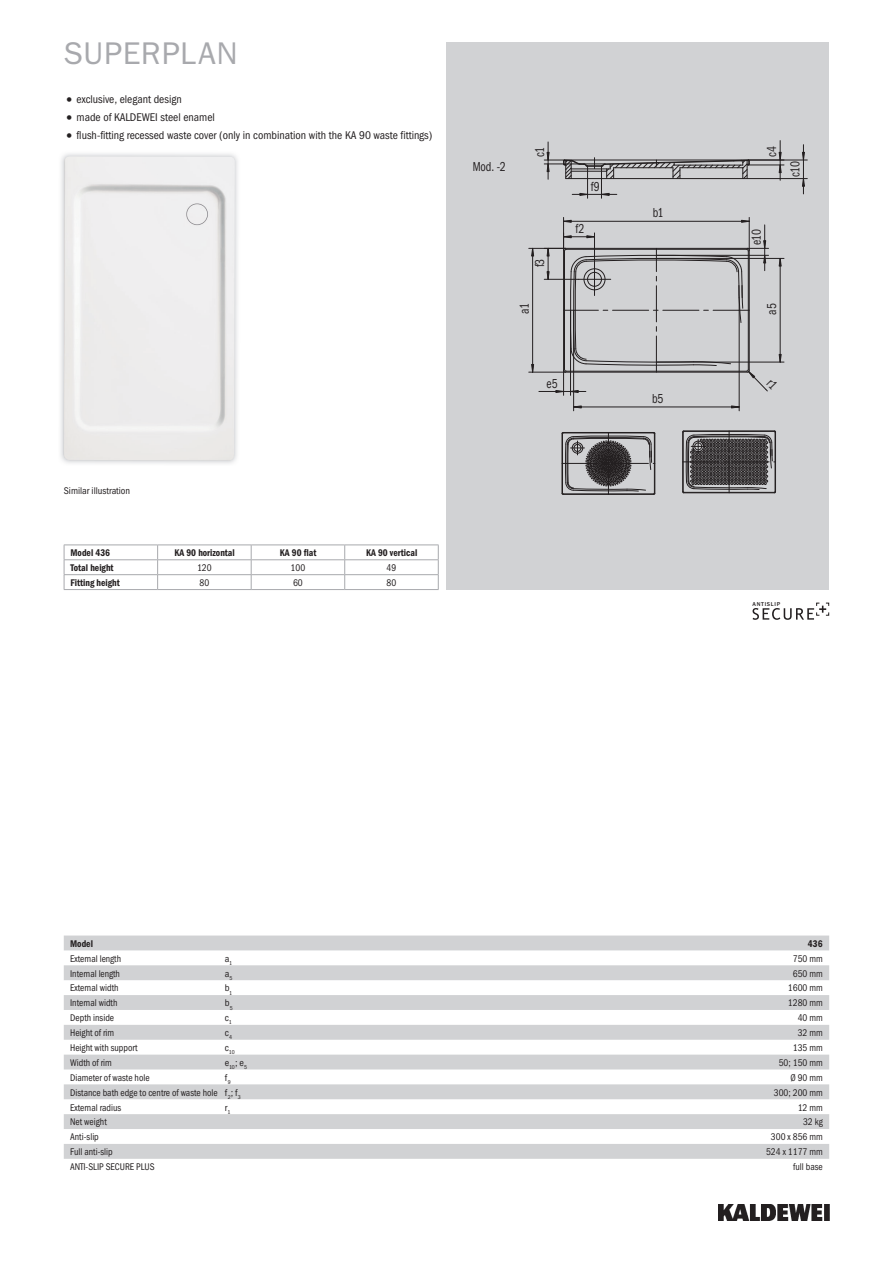
<style>
.page{position:relative;width:893px;height:1263px;background:#fff}
.page>*{position:absolute;margin:0;border:0;box-sizing:border-box;transform-origin:0 0}
.t1{font:31.5px "Franklin Gothic ITC";letter-spacing:.015em;color:#a8a9ad}
.t2{font:13.05px "Franklin Gothic Cond ITC";letter-spacing:-.02em;color:#231f20;scale:.87 1}
.t3{font:11.25px "Franklin Gothic Cond ITC";color:#231f20}
.t4{font:9.75px "Franklin Gothic Cond ITC";color:#231f20;scale:.95 1}
.t5{font:600 9.75px "Franklin Gothic Cond ITC";color:#231f20;scale:.95 1}
.t6{font:9.75px "Franklin Gothic Cond ITC";color:#231f20}
.t7{font:500 5.7px "Franklin Gothic LT Com";letter-spacing:.12em;color:#231f20}
.t8{font:5.7px "Franklin Gothic Cond ITC";color:#231f20}
.s1{font-size:15.75px}
</style>
<div class="page">
<img style="left:719px;top:1204px;width:110px;height:16px">
<div style="left:446px;top:43px;width:383px;height:547px;background:#d1d2d4"></div>
<hr style="left:655px;top:433px;width:1px;height:60px;background:#231f20">
<hr style="left:684px;top:493px;width:91px;height:1px;background:#231f20">
<svg style="left:562px;top:432px;width:93px;height:63px"></svg>
<svg style="left:682px;top:431px;width:94px;height:62px;background:#605d5f"></svg>
<div style="left:574px;top:444px;width:7px;height:8px;border:1px solid #231f20;border-radius:50%"></div>
<div style="left:694px;top:443px;width:8px;height:7px;border:1px solid #231f20;border-radius:50%"></div>
<hr style="left:574px;top:407px;width:165px;height:1px;background:#231f20">
<hr style="left:573px;top:310px;width:1px;height:101px;background:#231f20">
<hr style="left:739px;top:310px;width:1px;height:101px;background:#231f20">
<hr style="left:656px;top:258px;width:128px;height:1px;background:#231f20">
<hr style="left:656px;top:362px;width:128px;height:1px;background:#231f20">
<hr style="left:563px;top:217px;width:1px;height:33px;background:#231f20">
<hr style="left:749px;top:217px;width:1px;height:33px;background:#231f20">
<hr style="left:529px;top:372px;width:36px;height:1px;background:#231f20">
<hr style="left:529px;top:248px;width:36px;height:1px;background:#231f20">
<hr style="left:748px;top:160px;width:59px;height:1px;background:#231f20">
<hr style="left:747px;top:178px;width:60px;height:1px;background:#231f20">
<svg style="left:802px;top:145px;width:3px;height:49px"></svg>
<svg style="left:544px;top:142px;width:206px;height:37px"></svg>
<hr style="left:748px;top:160px;width:36px;height:1px;background:#231f20">
<hr style="left:748px;top:165px;width:36px;height:1px;background:#231f20">
<svg style="left:779px;top:141px;width:2px;height:39px"></svg>
<hr style="left:587px;top:166px;width:1px;height:32px;background:#231f20">
<hr style="left:601px;top:166px;width:1px;height:32px;background:#231f20">
<svg style="left:572px;top:193px;width:45px;height:3px"></svg>
<img style="left:60px;top:153px;width:178px;height:311px">
<img style="left:64px;top:156px;width:171px;height:305px">
<svg style="left:64px;top:935px;width:765px;height:224px;fill:#d3d4d6"></svg>
<svg style="left:753px;top:602px;width:76px;height:18px"></svg>
<hr style="left:64px;top:545px;width:94px;height:1px;background:#a8a9ad">
<hr style="left:158px;top:545px;width:93px;height:1px;background:#a8a9ad">
<hr style="left:251px;top:545px;width:94px;height:1px;background:#a8a9ad">
<hr style="left:345px;top:545px;width:94px;height:1px;background:#a8a9ad">
<hr style="left:64px;top:559px;width:94px;height:1px;background:#a8a9ad">
<hr style="left:158px;top:559px;width:93px;height:1px;background:#a8a9ad">
<hr style="left:251px;top:559px;width:94px;height:1px;background:#a8a9ad">
<hr style="left:345px;top:559px;width:94px;height:1px;background:#a8a9ad">
<hr style="left:64px;top:574px;width:94px;height:1px;background:#a8a9ad">
<svg style="left:64px;top:545px;width:1px;height:44px"></svg>
<hr style="left:64px;top:589px;width:94px;height:1px;background:#a8a9ad">
<hr style="left:158px;top:574px;width:93px;height:1px;background:#a8a9ad">
<svg style="left:157px;top:545px;width:1px;height:44px"></svg>
<hr style="left:158px;top:589px;width:93px;height:1px;background:#a8a9ad">
<hr style="left:251px;top:574px;width:94px;height:1px;background:#a8a9ad">
<svg style="left:251px;top:545px;width:1px;height:44px"></svg>
<hr style="left:251px;top:589px;width:94px;height:1px;background:#a8a9ad">
<hr style="left:345px;top:574px;width:94px;height:1px;background:#a8a9ad">
<svg style="left:344px;top:545px;width:1px;height:44px"></svg>
<svg style="left:438px;top:545px;width:1px;height:44px"></svg>
<hr style="left:345px;top:589px;width:94px;height:1px;background:#a8a9ad">
<svg style="left:531px;top:220px;width:250px;height:175px"></svg>
<h1 class="t1" style="left:64px;top:34px;width:176px">SUPERPLAN</h1>
<p class="t3" style="left:64px;top:93px;width:119px"><span class="s1">•</span> exclusive, elegant design</p>
<p class="t3" style="left:64px;top:111px;width:153px"><span class="s1">•</span> made of KALDEWEI steel enamel</p>
<p class="t3" style="left:64px;top:129px;width:370px"><span class="s1">•</span> flush-fitting recessed waste cover (only in combination with the KA 90 waste fittings)</p>
<p class="t6" style="left:64px;top:485px;width:68px">Similar illustration</p>
<p class="t5" style="left:70px;top:547px;width:43px">Model 436</p>
<p class="t5" style="left:174px;top:547px;width:65px">KA 90 horizontal</p>
<p class="t5" style="left:280px;top:547px;width:40px">KA 90 flat</p>
<p class="t5" style="left:366px;top:547px;width:56px">KA 90 vertical</p>
<p class="t5" style="left:70px;top:562px;width:47px">Total height</p>
<p class="t4" style="left:197px;top:562px;width:17px">120</p>
<p class="t4" style="left:291px;top:562px;width:17px">100</p>
<p class="t4" style="left:387px;top:562px;width:12px">49</p>
<p class="t5" style="left:70px;top:577px;width:53px">Fitting height</p>
<p class="t4" style="left:200px;top:577px;width:12px">80</p>
<p class="t4" style="left:293px;top:577px;width:12px">60</p>
<p class="t4" style="left:387px;top:577px;width:12px">80</p>
<h2 class="t2" style="left:473px;top:159px;width:39px">Mod. -2</h2>
<h2 class="t2" style="left:532px;top:157px;width:13px;rotate:-90deg">c1</h2>
<h2 class="t2" style="left:764px;top:157px;width:14px;rotate:-90deg">c4</h2>
<h2 class="t2" style="left:591px;top:179px;width:12px">f9</h2>
<h2 class="t2" style="left:532px;top:267px;width:12px;rotate:-90deg">f3</h2>
<h2 class="t2" style="left:575px;top:221px;width:12px">f2</h2>
<h2 class="t2" style="left:653px;top:205px;width:14px">b1</h2>
<h2 class="t2" style="left:749px;top:245px;width:20px;rotate:-90deg">e10</h2>
<h2 class="t2" style="left:788px;top:177px;width:19px;rotate:-90deg">c10</h2>
<h2 class="t2" style="left:517px;top:314px;width:14px;rotate:-90deg">a1</h2>
<h2 class="t2" style="left:764px;top:315px;width:14px;rotate:-90deg">a5</h2>
<h2 class="t2" style="left:547px;top:376px;width:14px">e5</h2>
<h2 class="t2" style="left:652px;top:391px;width:15px">b5</h2>
<p class="t7" style="left:753px;top:601px;width:29px">ANTISLIP</p>
<p class="t5" style="left:70px;top:938px;width:26px">Model</p>
<p class="t5" style="left:808px;top:938px;width:17px">436</p>
<p class="t4" style="left:70px;top:953px;width:55px">External length</p>
<p class="t6" style="left:225px;top:953px;width:9px">a<sub>1</sub></p>
<p class="t4" style="left:793px;top:953px;width:33px">750 mm</p>
<p class="t4" style="left:70px;top:967px;width:54px">Internal length</p>
<p class="t6" style="left:225px;top:967px;width:9px">a<sub>5</sub></p>
<p class="t4" style="left:793px;top:967px;width:33px">650 mm</p>
<p class="t4" style="left:70px;top:982px;width:52px">External width</p>
<p class="t6" style="left:225px;top:982px;width:9px">b<sub>1</sub></p>
<p class="t4" style="left:788px;top:982px;width:38px">1600 mm</p>
<p class="t4" style="left:70px;top:997px;width:51px">Internal width</p>
<p class="t6" style="left:225px;top:997px;width:9px">b<sub>5</sub></p>
<p class="t4" style="left:788px;top:997px;width:38px">1280 mm</p>
<p class="t4" style="left:70px;top:1012px;width:48px">Depth inside</p>
<p class="t6" style="left:225px;top:1012px;width:8px">c<sub>1</sub></p>
<p class="t4" style="left:798px;top:1012px;width:28px">40 mm</p>
<p class="t4" style="left:70px;top:1027px;width:48px">Height of rim</p>
<p class="t6" style="left:225px;top:1027px;width:9px">c<sub>4</sub></p>
<p class="t4" style="left:798px;top:1027px;width:28px">32 mm</p>
<p class="t4" style="left:70px;top:1042px;width:72px">Height with support</p>
<p class="t8" style="left:225px;top:1049px;width:11px"><sup>c</sup>10</p>
<p class="t4" style="left:793px;top:1042px;width:33px">135 mm</p>
<p class="t4" style="left:70px;top:1057px;width:46px">Width of rim</p>
<p class="t6" style="left:225px;top:1057px;width:24px">e<sub>10</sub>; e<sub>5</sub></p>
<p class="t4" style="left:779px;top:1057px;width:48px">50; 150 mm</p>
<p class="t4" style="left:70px;top:1072px;width:85px">Diameter of waste hole</p>
<p class="t6" style="left:225px;top:1072px;width:7px">f<sub>9</sub></p>
<p class="t4" style="left:790px;top:1072px;width:36px">Ø 90 mm</p>
<p class="t4" style="left:70px;top:1087px;width:181px">Distance bath edge to centre of waste hole f<sub>2</sub>; f<sub>3</sub></p>
<p class="t4" style="left:774px;top:1087px;width:53px">300; 200 mm</p>
<p class="t4" style="left:70px;top:1101px;width:55px">External radius</p>
<p class="t6" style="left:225px;top:1101px;width:7px">r<sub>1</sub></p>
<p class="t4" style="left:798px;top:1101px;width:28px">12 mm</p>
<p class="t4" style="left:70px;top:1116px;width:40px">Net weight</p>
<p class="t4" style="left:803px;top:1116px;width:22px">32 kg</p>
<p class="t4" style="left:70px;top:1131px;width:32px">Anti-slip</p>
<p class="t4" style="left:771px;top:1131px;width:56px">300 x 856 mm</p>
<p class="t4" style="left:70px;top:1146px;width:46px">Full anti-slip</p>
<p class="t4" style="left:766px;top:1146px;width:61px">524 x 1177 mm</p>
<p class="t4" style="left:70px;top:1161px;width:90px">ANTI-SLIP SECURE PLUS</p>
<p class="t4" style="left:793px;top:1161px;width:33px">full base</p>
</div>
